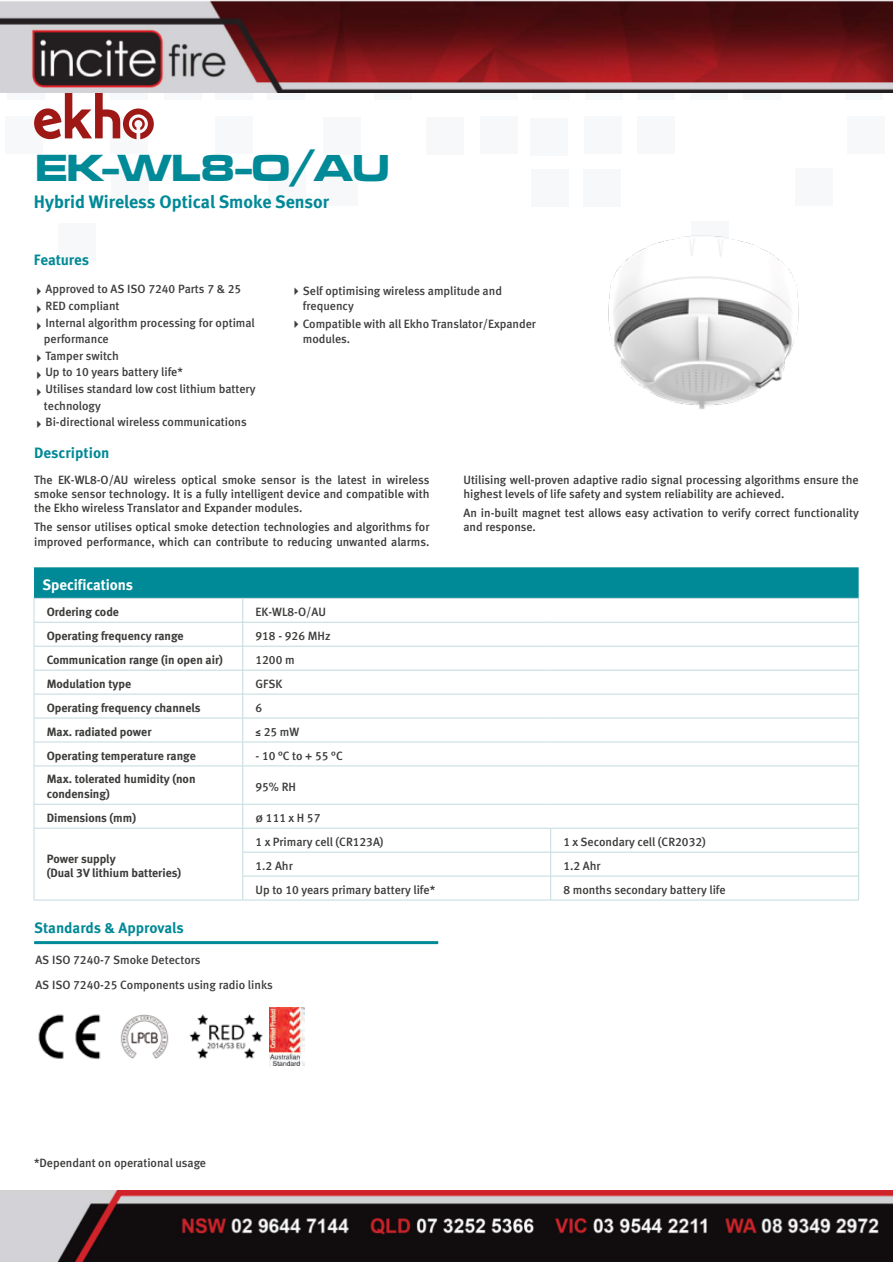
<style>
.page{position:relative;width:893px;height:1263px;background:#fff}
.page>*{position:absolute;margin:0;border:0;box-sizing:border-box;transform-origin:0 0}
.t1{font:39px "Microgramma D Bold Exte";color:#008996}
.t2{font:18px "Meta Bold CE Lf";color:#008996}
.t3{font:700 15px "Meta Pro";color:#008996}
.t4{font:15px "Meta Bold CE Lf";color:#fff}
.t5{font:12px/14.4px "Meta Medium CELF";color:#3c3c3b}
.t6{font:12px/16.6px "Meta Medium CELF";color:#3e3e3f}
.t7{font:12px/14.4px "Meta Bold CE Lf";color:#3c3c3b}
.t8{font:12px "Meta Medium CELF";letter-spacing:.105em;color:#3c3c3b}
.s1{font-family:"Meta Pro";font-weight:500}
</style>
<div class="page">
<div style="left:796px;top:168px;width:37px;height:37px;background:#f7f8fa"></div>
<div style="left:532px;top:170px;width:37px;height:37px;background:#f7f8fa"></div>
<div style="left:480px;top:116px;width:37px;height:37px;background:#f7f8fa"></div>
<div style="left:531px;top:118px;width:37px;height:37px;background:#f7f8fa"></div>
<div style="left:323px;top:117px;width:37px;height:37px;background:#f7f8fa"></div>
<div style="left:426px;top:117px;width:37px;height:37px;background:#f7f8fa"></div>
<div style="left:269px;top:168px;width:37px;height:37px;background:#f7f8fa"></div>
<div style="left:320px;top:168px;width:37px;height:37px;background:#f7f8fa"></div>
<div style="left:583px;top:170px;width:37px;height:37px;background:#f7f8fa"></div>
<div style="left:584px;top:116px;width:37px;height:37px;background:#f7f8fa"></div>
<div style="left:637px;top:63px;width:37px;height:37px;background:#f7f8fa"></div>
<div style="left:691px;top:63px;width:37px;height:37px;background:#f7f8fa"></div>
<div style="left:743px;top:63px;width:37px;height:37px;background:#f7f8fa"></div>
<div style="left:845px;top:63px;width:38px;height:37px;background:#f7f8fa"></div>
<div style="left:847px;top:116px;width:37px;height:37px;background:#f7f8fa"></div>
<div style="left:585px;top:63px;width:37px;height:37px;background:#f7f8fa"></div>
<div style="left:533px;top:63px;width:37px;height:37px;background:#f7f8fa"></div>
<div style="left:480px;top:63px;width:37px;height:37px;background:#f7f8fa"></div>
<div style="left:375px;top:63px;width:37px;height:37px;background:#f7f8fa"></div>
<div style="left:5px;top:116px;width:37px;height:37px;background:#f7f8fa"></div>
<div style="left:111px;top:116px;width:37px;height:37px;background:#f7f8fa"></div>
<div style="left:112px;top:170px;width:37px;height:37px;background:#f7f8fa"></div>
<div style="left:164px;top:63px;width:37px;height:37px;background:#f7f8fa"></div>
<div style="left:216px;top:63px;width:37px;height:37px;background:#f7f8fa"></div>
<div style="left:7px;top:63px;width:37px;height:37px;background:#f7f8fa"></div>
<div style="left:268px;top:63px;width:37px;height:37px;background:#f7f8fa"></div>
<div style="left:637px;top:116px;width:37px;height:37px;background:#f7f8fa"></div>
<div style="left:58px;top:224px;width:37px;height:37px;background:#f7f8fa"></div>
<div style="left:215px;top:116px;width:37px;height:37px;background:#f7f8fa"></div>
<svg style="left:210px;top:0;width:683px;height:1px"></svg>
<svg style="left:34px;top:93px;width:120px;height:46px"></svg>
<hr style="left:34px;top:941px;width:404px;height:3px;background:#008996">
<img style="left:120px;top:1014px;width:49px;height:45px">
<img style="left:38px;top:1014px;width:63px;height:45px">
<img style="left:608px;top:235px;width:191px;height:174px">
<img style="left:189px;top:1014px;width:74px;height:45px">
<svg style="left:35px;top:767px;width:823px;height:133px"></svg>
<hr style="left:34px;top:900px;width:209px;height:1px;background:#c2dadd">
<hr style="left:243px;top:900px;width:308px;height:1px;background:#c2dadd">
<hr style="left:551px;top:900px;width:308px;height:1px;background:#c2dadd">
<hr style="left:34px;top:766px;width:209px;height:1px;background:#c2dadd">
<hr style="left:243px;top:766px;width:308px;height:1px;background:#c2dadd">
<hr style="left:551px;top:766px;width:308px;height:1px;background:#c2dadd">
<hr style="left:34px;top:804px;width:209px;height:1px;background:#c2dadd">
<hr style="left:243px;top:804px;width:308px;height:1px;background:#c2dadd">
<hr style="left:551px;top:804px;width:308px;height:1px;background:#c2dadd">
<svg style="left:34px;top:567px;width:825px;height:199px"></svg>
<hr style="left:34px;top:766px;width:1px;height:38px;background:#c2dadd">
<hr style="left:243px;top:766px;width:1px;height:38px;background:#c2dadd">
<hr style="left:858px;top:766px;width:1px;height:38px;background:#c2dadd">
<hr style="left:34px;top:828px;width:209px;height:1px;background:#c2dadd">
<hr style="left:243px;top:828px;width:308px;height:1px;background:#c2dadd">
<hr style="left:551px;top:828px;width:308px;height:1px;background:#c2dadd">
<hr style="left:243px;top:852px;width:308px;height:1px;background:#c2dadd">
<hr style="left:551px;top:852px;width:308px;height:1px;background:#c2dadd">
<svg style="left:34px;top:805px;width:1px;height:95px"></svg>
<hr style="left:243px;top:876px;width:308px;height:1px;background:#c2dadd">
<svg style="left:243px;top:805px;width:1px;height:95px"></svg>
<hr style="left:551px;top:876px;width:308px;height:1px;background:#c2dadd">
<svg style="left:550px;top:828px;width:1px;height:72px"></svg>
<svg style="left:858px;top:805px;width:1px;height:95px"></svg>
<img style="left:270px;top:1008px;width:34px;height:57px">
<img style="left:0;top:1px;width:893px;height:92px">
<img style="left:0;top:1190px;width:893px;height:71px">
<h1 class="t1" style="left:35px;top:142px;width:356px">EK-WL8-O/AU</h1>
<h2 class="t2" style="left:34px;top:190px;width:297px">Hybrid Wireless Optical Smoke Sensor</h2>
<p class="t3" style="left:34px;top:248px;width:57px">Features</p>
<p class="t6" style="left:44px;top:281px;width:213px">Approved to AS ISO 7240 Parts 7 &amp; 25<br>RED compliant<br>Internal algorithm processing for optimal performance<br>Tamper switch<br>Up to 10 years battery life*<br>Utilises standard low cost lithium battery technology<br>Bi-directional wireless communications</p>
<p class="t6" style="left:303px;top:284px;width:201px;line-height:15px">Self optimising wireless amplitude and frequency</p>
<p class="t6" style="left:303px;top:316px;width:235px;line-height:15px">Compatible with all Ekho Translator/Expander modules.</p>
<p class="t3" style="left:34px;top:441px;width:77px">Description</p>
<p class="t5" style="left:34px;top:472px;width:397px;text-align:justify">The EK-WL8-O/AU wireless optical smoke sensor is the latest in wireless smoke sensor technology. It is a fully intelligent device and compatible with the Ekho wireless Translator and Expander modules.</p>
<p class="t5" style="left:34px;top:520px;width:397px">The sensor utilises optical smoke detection technologies and algorithms for improved performance, which can contribute to reducing unwanted alarms.</p>
<p class="t5" style="left:463px;top:472px;width:397px">Utilising well-proven adaptive radio signal processing algorithms ensure the highest levels of life safety and system reliability are achieved.</p>
<p class="t5" style="left:463px;top:505px;width:397px">An in-built magnet test allows easy activation to verify correct functionality and response.</p>
<p class="t4" style="left:43px;top:575px;width:92px">Specifications</p>
<p class="t7" style="left:47px;top:604px;width:74px">Ordering code</p>
<p class="t5" style="left:256px;top:605px;width:72px">EK-WL8-O/AU</p>
<p class="t7" style="left:47px;top:628px;width:138px">Operating frequency range</p>
<p class="t5" style="left:256px;top:628px;width:77px">918 - 926 MHz</p>
<p class="t7" style="left:47px;top:652px;width:178px">Communication range (in open air)</p>
<p class="t5" style="left:256px;top:652px;width:41px">1200 m</p>
<p class="t7" style="left:47px;top:676px;width:86px">Modulation type</p>
<p class="t5" style="left:256px;top:676px;width:28px">GFSK</p>
<p class="t7" style="left:47px;top:700px;width:155px">Operating frequency channels</p>
<p class="t5" style="left:256px;top:700px;width:8px">6</p>
<p class="t7" style="left:47px;top:724px;width:106px">Max. radiated power</p>
<p class="t5" style="left:256px;top:724px;width:45px"><span class="s1">≤</span> 25 mW</p>
<p class="t7" style="left:47px;top:748px;width:150px">Operating temperature range</p>
<p class="t5" style="left:256px;top:748px;width:89px">-10°Cto+55°C</p>
<p class="t7" style="left:47px;top:772px;width:150px">Max. tolerated humidity (non condensing)</p>
<p class="t5" style="left:256px;top:779px;width:42px">95% RH</p>
<p class="t7" style="left:47px;top:810px;width:91px">Dimensions (mm)</p>
<p class="t8" style="left:256px;top:810px;width:66px"><span class="s1">Ø</span>111xH57</p>
<p class="t7" style="left:47px;top:851px;width:136px">Power supply<br>(Dual 3V lithium batteries)</p>
<p class="t5" style="left:256px;top:834px;width:130px">1 x Primary cell (CR123A)</p>
<p class="t5" style="left:563px;top:834px;width:144px">1 x Secondary cell (CR2032)</p>
<p class="t5" style="left:256px;top:858px;width:39px">1.2 Ahr</p>
<p class="t5" style="left:563px;top:858px;width:39px">1.2 Ahr</p>
<p class="t5" style="left:256px;top:882px;width:181px">Up to 10 years primary battery life*</p>
<p class="t5" style="left:563px;top:882px;width:164px">8 months secondary battery life</p>
<p class="t3" style="left:34px;top:916px;width:151px">Standards &amp; Approvals</p>
<p class="t6" style="left:35px;top:947px;width:239px;line-height:25px">AS ISO 7240-7 Smoke Detectors<br>AS ISO 7240-25 Components using radio links</p>
<p class="t5" style="left:34px;top:1156px;width:174px">*Dependant on operational usage</p>
</div>
